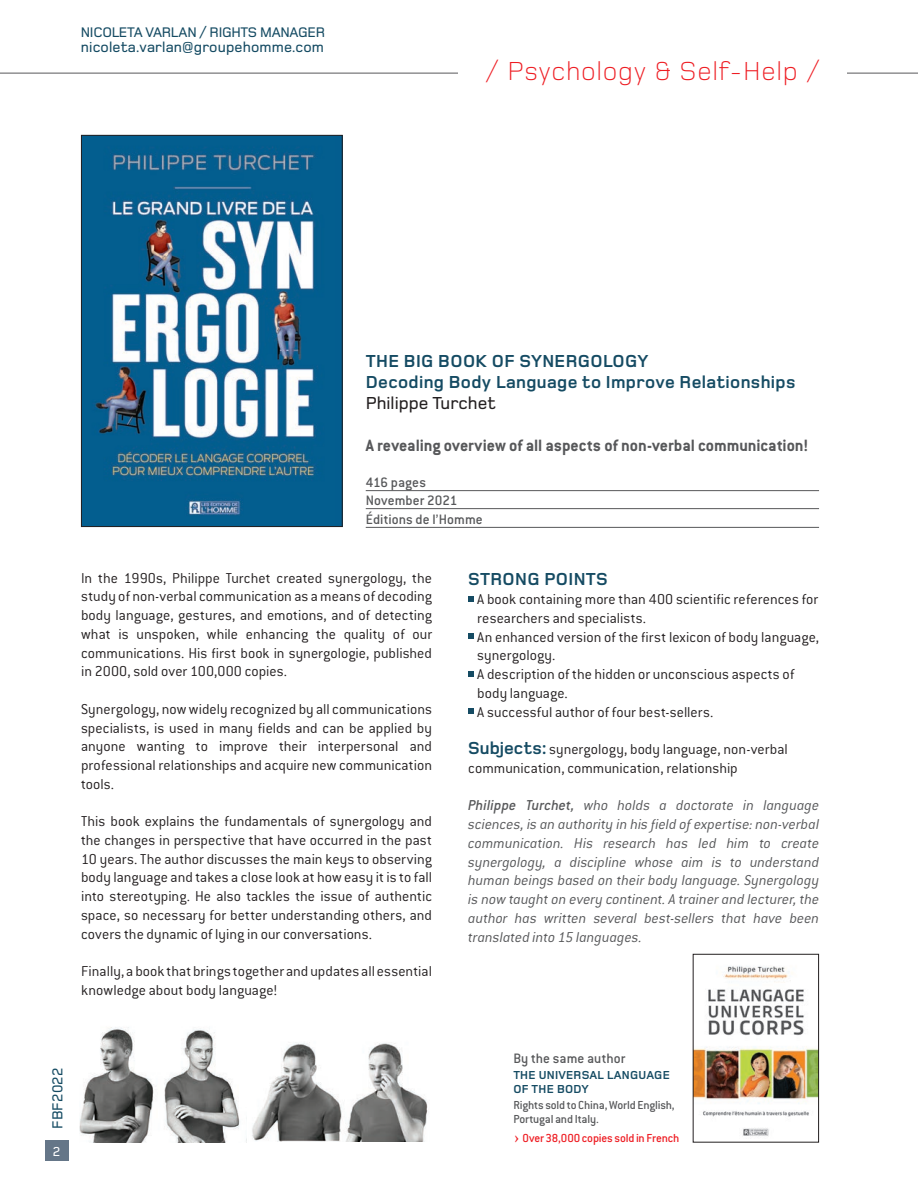
<style>
.page{position:relative;width:918px;height:1188px;background:#fff}
.page>*{position:absolute;margin:0;border:0;box-sizing:border-box;transform-origin:0 0}
.t1{font:300 27px "Foundry Monoline";letter-spacing:.025em;color:#ee1d23}
.t2{font:700 18px/21px "Foundry Monoline";letter-spacing:.02em;color:#154b63}
.t3{font:700 18px "Conduit ITC";letter-spacing:-.005em;color:#57585a}
.t4{font:500 18px "Foundry Monoline";color:#231f20}
.t5{font:300 15.75px/18.8px "Conduit ITC";letter-spacing:.005em;color:#231f20;text-align:justify}
.t6{font:italic 300 15.75px/18.8px "Conduit ITC";color:#57585a;text-align:justify}
.t7{font:500 15px/18.3px "Conduit ITC";letter-spacing:.005em;color:#57585a}
.t8{font:500 15px "Foundry Monoline";letter-spacing:.01em;color:#154b63}
.t9{font:500 14.4px "Foundry Monoline";letter-spacing:-.02em;color:#154b63}
.t10{font:500 13.5px "Foundry Monoline";color:#fff}
.t11{font:500 12.75px/13.5px "Conduit ITC";letter-spacing:-.015em;color:#57585a}
.t12{font:500 12.75px "Conduit ITC";letter-spacing:-.015em;color:#ee1d23}
.t13{font:700 12px/13.5px "Foundry Monoline";letter-spacing:.02em;color:#154b63}
.s1{font-family:"Foundry Monoline";font-weight:700;font-size:18px;color:#154b63}
.s2{font-weight:500}
.s3{font-family:"Mini Pics Directional AA";font-weight:400}
</style>
<div class="page">
<div style="left:45px;top:1140px;width:23px;height:21px;background:#657688"></div>
<hr style="left:0;top:73px;width:918px;height:1px;background:#57585a">
<div style="left:459px;top:58px;width:388px;height:61px;background:#fff"></div>
<hr style="left:366px;top:490px;width:453px;height:1px;background:#57585a">
<hr style="left:366px;top:508px;width:453px;height:1px;background:#57585a">
<hr style="left:366px;top:527px;width:453px;height:1px;background:#57585a">
<img style="left:83px;top:137px;width:258px;height:388px">
<div style="left:81px;top:135px;width:262px;height:392px;border:1px solid #231f20"></div>
<svg style="left:468px;top:596px;width:6px;height:5px"></svg>
<svg style="left:468px;top:633px;width:6px;height:6px"></svg>
<svg style="left:468px;top:671px;width:6px;height:5px"></svg>
<svg style="left:468px;top:708px;width:6px;height:6px"></svg>
<img style="left:695px;top:966px;width:122px;height:170px">
<div style="left:693px;top:954px;width:126px;height:188px;border:1px solid #231f20"></div>
<img style="left:79px;top:1027px;width:168px;height:115px">
<img style="left:252px;top:1042px;width:176px;height:100px">
<p class="t9" style="left:81px;top:24px;width:246px">NICOLETA VARLAN / RIGHTS MANAGER</p>
<p class="t8" style="left:81px;top:39px;width:245px">nicoleta.varlan@groupehomme.com</p>
<h1 class="t1" style="left:486px;top:57px;width:336px">/ Psychology &amp; Self-Help /</h1>
<p class="t2" style="left:366px;top:350px;width:431px">THE BIG BOOK OF SYNERGOLOGY<br>Decoding Body Language to Improve Relationships</p>
<p class="t4" style="left:366px;top:393px;width:132px">Philippe Turchet</p>
<p class="t3" style="left:366px;top:435px;width:444px">A revealing overview of all aspects of non-verbal communication!</p>
<p class="t7" style="left:366px;top:474px;width:119px">416 pages<br>November 2021<br>Éditions de l’Homme</p>
<p class="t5" style="left:81px;top:568px;width:353px">In the 1990s, Philippe Turchet created synergology, the study of non-verbal communication as a means of decoding body language, gestures, and emotions, and of detecting what is unspoken, while enhancing the quality of our communications. His first book in synergologie, published in 2000, sold over 100,000 copies.</p>
<p class="t5" style="left:81px;top:700px;width:353px">Synergology, now widely recognized by all communications specialists, is used in many fields and can be applied by anyone wanting to improve their interpersonal and professional relationships and acquire new communication tools.</p>
<p class="t5" style="left:81px;top:812px;width:353px">This book explains the fundamentals of synergology and the changes in perspective that have occurred in the past 10 years. The author discusses the main keys to observing body language and takes a close look at how easy it is to fall into stereotyping. He also tackles the issue of authentic space, so necessary for better understanding others, and covers the dynamic of lying in our conversations.</p>
<p class="t5" style="left:81px;top:962px;width:352px">Finally, a book that brings together and updates all essential knowledge about body language!</p>
<p class="t2" style="left:468px;top:569px;width:141px">STRONG POINTS</p>
<p class="t5" style="left:477px;top:590px;width:343px;text-align:left">A book containing more than 400 scientific references for researchers and specialists.<br>An enhanced version of the first lexicon of body language, synergology.<br>A description of the hidden or unconscious aspects of body language.<br>A successful author of four best-sellers.</p>
<p class="t5" style="left:468px;top:740px;width:321px"><span class="s1">Subjects:</span> synergology, body language, non-verbal communication, communication, relationship</p>
<p class="t6" style="left:468px;top:796px;width:353px"><span class="s2">Philippe Turchet,</span> who holds a doctorate in language sciences, is an authority in his field of expertise: non-verbal communication. His research has led him to create synergology, a discipline whose aim is to understand human beings based on their body language. Synergology is now taught on every continent. A trainer and lecturer, the author has written several best-sellers that have been translated into 15 languages.</p>
<p class="t8" style="left:50px;top:1129px;width:63px;rotate:-90deg">FBF2022</p>
<p class="t10" style="left:53px;top:1144px;width:9px">2</p>
<p class="t7" style="left:513px;top:1049px;width:114px">By the same author</p>
<p class="t13" style="left:513px;top:1069px;width:158px">THE UNIVERSAL LANGUAGE<br>OF THE BODY</p>
<p class="t11" style="left:513px;top:1098px;width:163px">Rights sold to China, World English,<br>Portugal and Italy.</p>
<p class="t12" style="left:513px;top:1131px;width:167px"><span class="s3">V</span> Over 38,000 copies sold in French</p>
</div>
